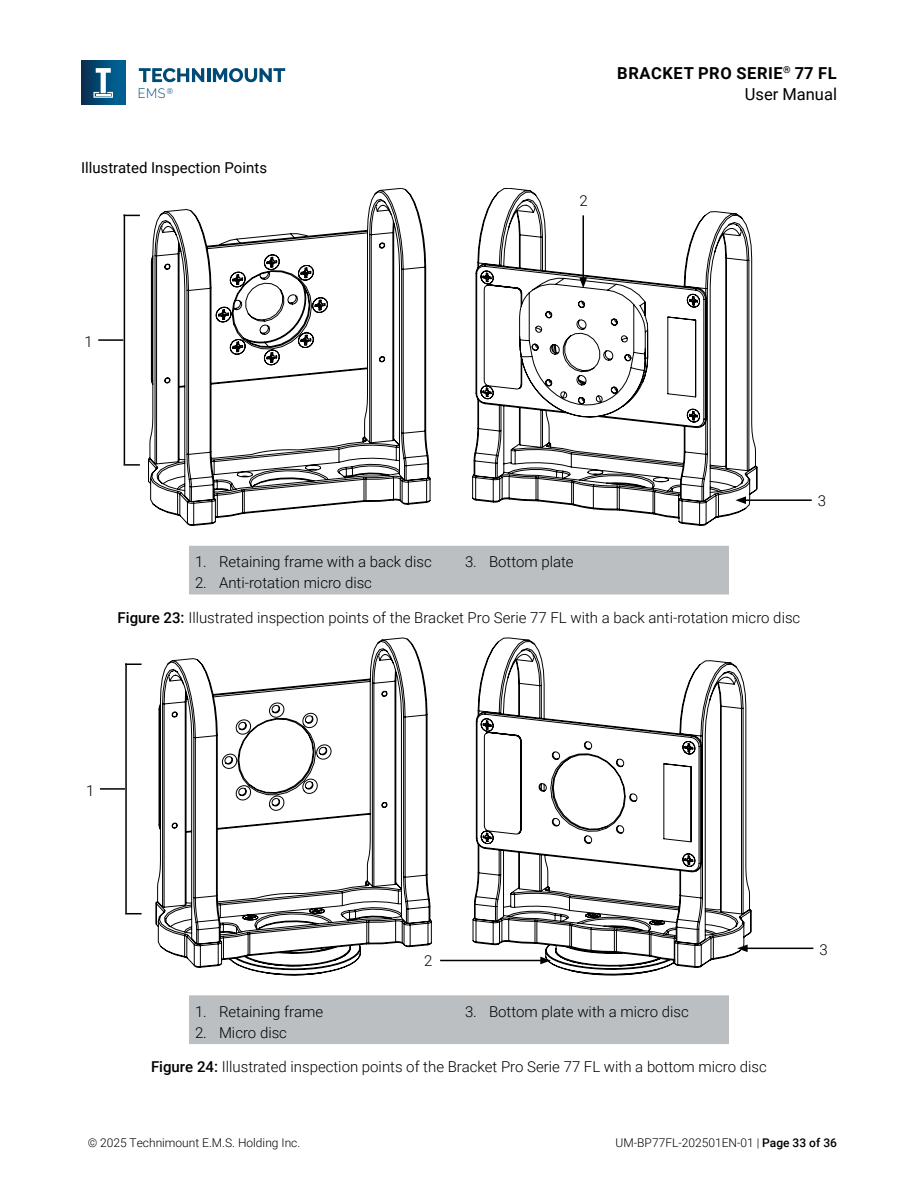
<style>
.page{position:relative;width:918px;height:1188px;background:#fff}
.page>*{position:absolute;margin:0;border:0;box-sizing:border-box;transform-origin:0 0}
.t1{font:700 16.5px "Roboto";letter-spacing:.035em;color:#000}
.t2{font:16.5px "Roboto";color:#000}
.t3{font:300 15px "Roboto";color:#000}
.t4{font:15px "Roboto";color:#000}
.t5{font:300 13.65px "Raleway";color:#004b75;scale:.93 1}
.t6{font:300 12px "Roboto";color:#000}
.t7{font:8.25px "Raleway";color:#004b75;scale:.93 1}
.s1{font-weight:500}
</style>
<div class="page">
<svg style="left:139px;top:68px;width:65px;height:14px"></svg>
<hr style="left:207px;top:68px;width:3px;height:14px;background:#004b75">
<svg style="left:213px;top:68px;width:72px;height:14px"></svg>
<div style="left:81px;top:60px;width:44px;height:45px;background:linear-gradient(to right,#083051,#00669a)"></div>
<svg style="left:93px;top:68px;width:20px;height:30px"></svg>
<svg style="left:148px;top:188px;width:282px;height:338px"></svg>
<svg style="left:472px;top:188px;width:285px;height:338px"></svg>
<hr style="left:582px;top:215px;width:2px;height:65px;background:#000">
<svg style="left:579px;top:278px;width:8px;height:10px"></svg>
<hr style="left:744px;top:499px;width:68px;height:2px;background:#000">
<svg style="left:735px;top:496px;width:11px;height:8px"></svg>
<hr style="left:98px;top:339px;width:25px;height:2px;background:#000">
<svg style="left:123px;top:215px;width:17px;height:1px"></svg>
<hr style="left:124px;top:215px;width:1px;height:249px;background:#000">
<svg style="left:123px;top:464px;width:17px;height:2px"></svg>
<div style="left:189px;top:546px;width:540px;height:48px;background:#bbbfc2"></div>
<svg style="left:156px;top:638px;width:276px;height:337px"></svg>
<svg style="left:473px;top:638px;width:278px;height:337px"></svg>
<hr style="left:745px;top:948px;width:68px;height:1px;background:#000">
<svg style="left:737px;top:944px;width:11px;height:8px"></svg>
<hr style="left:440px;top:960px;width:103px;height:1px;background:#000">
<svg style="left:540px;top:957px;width:11px;height:7px"></svg>
<hr style="left:100px;top:788px;width:25px;height:2px;background:#000">
<svg style="left:127px;top:663px;width:15px;height:2px"></svg>
<hr style="left:125px;top:663px;width:2px;height:250px;background:#000">
<svg style="left:125px;top:913px;width:17px;height:1px"></svg>
<div style="left:189px;top:995px;width:540px;height:49px;background:#bbbfc2"></div>
<p class="t1" style="left:617px;top:62px;width:221px">BRACKET PRO SERIE<sup>®</sup> 77 FL</p>
<p class="t5" style="left:138px;top:85px;width:32px">EMS</p>
<p class="t2" style="left:745px;top:83px;width:94px">User Manual</p>
<p class="t7" style="left:167px;top:86px;width:8px">®</p>
<p class="t4" style="left:81px;top:157px;width:188px">Illustrated Inspection Points</p>
<p class="t3" style="left:84px;top:331px;width:10px">1</p>
<p class="t3" style="left:580px;top:190px;width:10px">2</p>
<p class="t3" style="left:818px;top:491px;width:10px">3</p>
<p class="t3" style="left:195px;top:552px;width:238px">1. Retaining frame with a back disc</p>
<p class="t3" style="left:195px;top:573px;width:179px">2. Anti-rotation micro disc</p>
<p class="t3" style="left:465px;top:552px;width:110px">3. Bottom plate</p>
<p class="t3" style="left:118px;top:607px;width:684px"><span class="s1">Figure 23:</span> Illustrated inspection points of the Bracket Pro Serie 77 FL with a back anti-rotation micro disc</p>
<p class="t3" style="left:86px;top:780px;width:10px">1</p>
<p class="t3" style="left:195px;top:1001px;width:130px">1. Retaining frame</p>
<p class="t3" style="left:195px;top:1022px;width:94px">2. Micro disc</p>
<p class="t3" style="left:424px;top:950px;width:10px">2</p>
<p class="t3" style="left:465px;top:1001px;width:225px">3. Bottom plate with a micro disc</p>
<p class="t3" style="left:151px;top:1057px;width:617px"><span class="s1">Figure 24:</span> Illustrated inspection points of the Bracket Pro Serie 77 FL with a bottom micro disc</p>
<p class="t3" style="left:819px;top:939px;width:10px">3</p>
<p class="t6" style="left:88px;top:1134px;width:214px">© 2025 Technimount E.M.S. Holding Inc.</p>
<p class="t6" style="left:616px;top:1134px;width:223px">UM-BP77FL-202501EN-01 | <span class="s1">Page 33 of 36</span></p>
</div>
